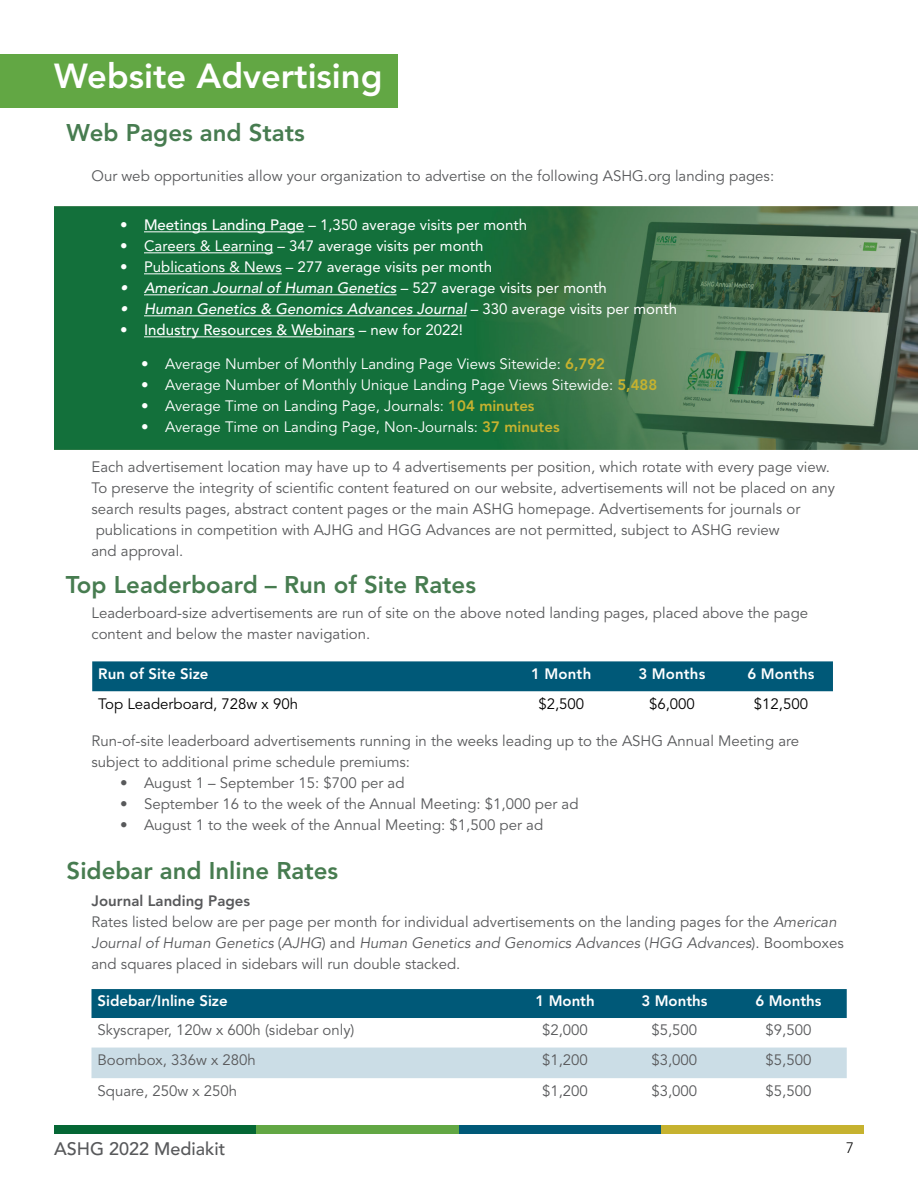
<style>
.page{position:relative;width:918px;height:1188px;background:#fff}
.page>*{position:absolute;margin:0;border:0;box-sizing:border-box;transform-origin:0 0}
.t1{font:800 34.5px "Avenir LT Std";color:#fff}
.t2{font:800 24px "Avenir LT Std";color:#477c50}
.t3{font:500 18px "Avenir LT Std";color:#58595b}
.t4{font:15px/21px "Avenir LT Std";color:#58595b}
.t5{font:15px "Avenir LT Std";color:#fff}
.t6{font:15px "Avenir LT Std";color:#fff}
.t7{font:italic 500 15px "Avenir LT Std";color:#fff}
.t8{font:800 15px "Avenir LT Std";color:#fff}
.t9{font:15px "Avenir LT Std";color:#000}
.t10{font:500 15px "Avenir LT Std";color:#fff}
.t11{font:300 15px "Avenir LT Std";color:#000}
.s1{font-weight:500}
.s2{font-weight:400;font-style:normal}
.s3{font-weight:400}
.s4{font-weight:800;color:#c6b22f}
.s5{font-weight:800}
.s6{font-style:italic}
</style>
<div class="page">
<div style="left:54px;top:1126px;width:202px;height:8px;background:#056735"></div>
<div style="left:459px;top:1126px;width:203px;height:8px;background:#005978"></div>
<div style="left:256px;top:1126px;width:203px;height:8px;background:#62a744"></div>
<div style="left:662px;top:1126px;width:202px;height:8px;background:#c6b22f"></div>
<img style="left:54px;top:207px;width:864px;height:243px">
<div style="left:92px;top:661px;width:741px;height:30px;background:#005978"></div>
<div style="left:92px;top:989px;width:755px;height:29px;background:#005978"></div>
<div style="left:92px;top:1048px;width:755px;height:30px;background:#cbdde6"></div>
<hr style="left:144px;top:231px;width:160px;height:1px;background:#fff">
<hr style="left:144px;top:252px;width:129px;height:1px;background:#fff">
<hr style="left:144px;top:273px;width:138px;height:1px;background:#fff">
<hr style="left:144px;top:294px;width:253px;height:1px;background:#fff">
<hr style="left:144px;top:315px;width:323px;height:1px;background:#fff">
<hr style="left:144px;top:336px;width:211px;height:1px;background:#fff">
<div style="left:0;top:54px;width:398px;height:54px;background:#62a744"></div>
<h1 class="t1" style="left:54px;top:55px;width:330px">Website Advertising</h1>
<h2 class="t2" style="left:67px;top:119px;width:240px">Web Pages and Stats</h2>
<p class="t4" style="left:92px;top:165px;width:684px">Our web opportunities allow your organization to advertise on the following ASHG.org landing pages:</p>
<p class="t6" style="left:120px;top:216px;width:409px"><span class="s1">• Meetings Landing Page</span> – 1,350 average visits per month</p>
<p class="t6" style="left:120px;top:237px;width:365px">• Careers &amp; Learning – 347 average visits per month</p>
<p class="t6" style="left:120px;top:258px;width:374px">• Publications &amp; News – 277 average visits per month</p>
<p class="t7" style="left:120px;top:279px;width:489px">• American Journal of Human Genetics <span class="s2">– 527 average visits per month</span></p>
<p class="t7" style="left:120px;top:300px;width:559px">• Human Genetics &amp; Genomics Advances Journal <span class="s2">– 330 average visits per month</span></p>
<p class="t10" style="left:120px;top:321px;width:345px">• Industry Resources &amp; Webinars <span class="s3">– new for 2022!</span></p>
<p class="t5" style="left:141px;top:355px;width:466px">• Average Number of Monthly Landing Page Views Sitewide: <span class="s4">6,792</span></p>
<p class="t5" style="left:141px;top:376px;width:518px">• Average Number of Monthly Unique Landing Page Views Sitewide: <span class="s4">5,488</span></p>
<p class="t5" style="left:141px;top:397px;width:395px">• Average Time on Landing Page, Journals: <span class="s4">104 minutes</span></p>
<p class="t5" style="left:141px;top:418px;width:420px">• Average Time on Landing Page, Non-Journals: <span class="s4">37 minutes</span></p>
<p class="t4" style="left:92px;top:456px;width:745px">Each advertisement location may have up to 4 advertisements per position, which rotate with every page view.<br>To preserve the integrity of scientific content featured on our website, advertisements will not be placed on any search results pages, abstract content pages or the main ASHG homepage. Advertisements for journals or publications in competition with AJHG and HGG Advances are not permitted, subject to ASHG review<br>and approval.</p>
<h2 class="t2" style="left:66px;top:571px;width:412px">Top Leaderboard – Run of Site Rates</h2>
<p class="t4" style="left:92px;top:603px;width:718px">Leaderboard-size advertisements are run of site on the above noted landing pages, placed above the page content and below the master navigation.</p>
<p class="t8" style="left:98px;top:665px;width:112px">Run of Site Size</p>
<p class="t8" style="left:531px;top:665px;width:62px">1 Month</p>
<p class="t8" style="left:639px;top:665px;width:68px">3 Months</p>
<p class="t8" style="left:748px;top:665px;width:68px">6 Months</p>
<p class="t9" style="left:98px;top:695px;width:201px">Top Leaderboard, 728w x 90h</p>
<p class="t9" style="left:538px;top:695px;width:47px">$2,500</p>
<p class="t9" style="left:649px;top:695px;width:47px">$6,000</p>
<p class="t9" style="left:754px;top:695px;width:56px">$12,500</p>
<p class="t4" style="left:92px;top:731px;width:709px">Run-of-site leaderboard advertisements running in the weeks leading up to the ASHG Annual Meeting are subject to additional prime schedule premiums:</p>
<p class="t4" style="left:120px;top:773px;width:286px">• August 1 – September 15: $700 per ad</p>
<p class="t4" style="left:120px;top:794px;width:460px">• September 16 to the week of the Annual Meeting: $1,000 per ad</p>
<p class="t4" style="left:120px;top:815px;width:425px">• August 1 to the week of the Annual Meeting: $1,500 per ad</p>
<h2 class="t2" style="left:67px;top:856px;width:273px">Sidebar and Inline Rates</h2>
<p class="t4" style="left:92px;top:891px;width:754px"><span class="s5">Journal Landing Pages<br></span>Rates listed below are per page per month for individual advertisements on the landing pages for the <span class="s6">American Journal of Human Genetics</span> (<span class="s6">AJHG</span>) and <span class="s6">Human Genetics and Genomics Advances</span> (<span class="s6">HGG Advances</span>). Boomboxes and squares placed in sidebars will run double stacked.</p>
<p class="t8" style="left:98px;top:992px;width:132px">Sidebar/Inline Size</p>
<p class="t8" style="left:535px;top:992px;width:61px">1 Month</p>
<p class="t8" style="left:641px;top:992px;width:68px">3 Months</p>
<p class="t8" style="left:755px;top:992px;width:68px">6 Months</p>
<p class="t4" style="left:98px;top:1020px;width:259px">Skyscraper, 120w x 600h (sidebar only)</p>
<p class="t4" style="left:542px;top:1020px;width:47px">$2,000</p>
<p class="t4" style="left:651px;top:1020px;width:47px">$5,500</p>
<p class="t4" style="left:766px;top:1020px;width:47px">$9,500</p>
<p class="t4" style="left:98px;top:1050px;width:160px">Boombox, 336w x 280h</p>
<p class="t4" style="left:542px;top:1050px;width:47px">$1,200</p>
<p class="t4" style="left:651px;top:1050px;width:47px">$3,000</p>
<p class="t4" style="left:766px;top:1050px;width:47px">$5,500</p>
<p class="t4" style="left:98px;top:1080px;width:141px">Square, 250w x 250h</p>
<p class="t4" style="left:542px;top:1080px;width:47px">$1,200</p>
<p class="t4" style="left:651px;top:1080px;width:47px">$3,000</p>
<p class="t4" style="left:766px;top:1080px;width:47px">$5,500</p>
<p class="t3" style="left:54px;top:1138px;width:173px">ASHG 2022 Mediakit</p>
<p class="t11" style="left:846px;top:1139px;width:9px">7</p>
</div>
